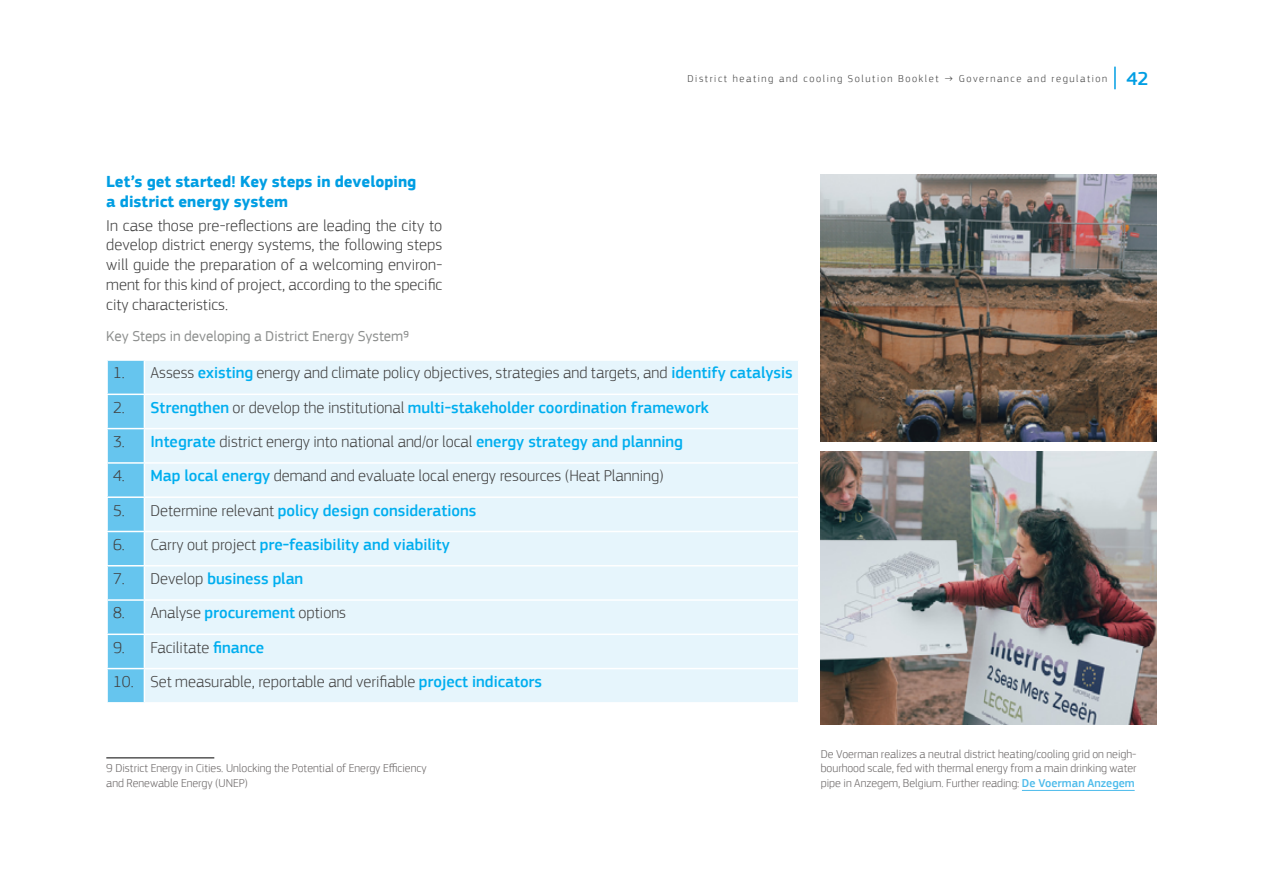
<style>
.page{position:relative;width:1263px;height:893px;background:#fff}
.page>*{position:absolute;margin:0;border:0;box-sizing:border-box;transform-origin:0 0}
.Body{font:300 16.5px/19.8px "EC Square Sans Pro";color:#414141;text-align:justify}
.Body-2{font:500 16.5px "EC Square Sans Pro";color:#00aeef}
.Body_Bold_Green{font:700 16.5px/19.8px "EC Square Sans Pro";color:#009ee3}
.Diagrams_texts_or_under_a_quote{font:15px "EC Square Sans Pro";color:#8d8f8e}
.Footnote{font:300 12px/14.4px "EC Square Sans Pro";color:#6b6767}
.t1{font:300 10.5px "EC Square Sans Pro";letter-spacing:.15em;color:#414141}
.s1{font-weight:500;font-size:19.5px;color:#009ee3}
.s2{font-weight:500;color:#00aeef}
.s3{font-weight:300;color:#414141}
.s4{font-weight:500;color:#4dbbeb}
</style>
<div class="page">
<hr style="left:1114px;top:67px;width:2px;height:22px;background:#009ee3">
<div style="left:108px;top:361px;width:36px;height:341px;background:#66c5ee"></div>
<div style="left:145px;top:361px;width:653px;height:341px;background:#e6f5fc"></div>
<hr style="left:106px;top:394px;width:38px;height:1px;background:#fff">
<hr style="left:144px;top:394px;width:655px;height:1px;background:#fff">
<hr style="left:106px;top:428px;width:38px;height:1px;background:#fff">
<hr style="left:144px;top:428px;width:655px;height:1px;background:#fff">
<hr style="left:106px;top:462px;width:38px;height:2px;background:#fff">
<hr style="left:144px;top:462px;width:655px;height:2px;background:#fff">
<hr style="left:106px;top:496px;width:38px;height:2px;background:#fff">
<hr style="left:144px;top:496px;width:655px;height:2px;background:#fff">
<hr style="left:106px;top:531px;width:38px;height:1px;background:#fff">
<hr style="left:144px;top:531px;width:655px;height:1px;background:#fff">
<hr style="left:106px;top:565px;width:38px;height:1px;background:#fff">
<hr style="left:144px;top:565px;width:655px;height:1px;background:#fff">
<hr style="left:106px;top:599px;width:38px;height:2px;background:#fff">
<hr style="left:144px;top:599px;width:655px;height:2px;background:#fff">
<hr style="left:106px;top:634px;width:38px;height:1px;background:#fff">
<hr style="left:144px;top:634px;width:655px;height:1px;background:#fff">
<hr style="left:106px;top:668px;width:38px;height:1px;background:#fff">
<hr style="left:144px;top:668px;width:655px;height:1px;background:#fff">
<hr style="left:106px;top:757px;width:108px;height:1px;background:#000">
<img style="left:821px;top:452px;width:336px;height:273px">
<img style="left:821px;top:174px;width:336px;height:267px">
<hr style="left:1022px;top:790px;width:113px;height:1px;background:#4dbbeb">
<p class="t1" style="left:687px;top:72px;width:463px">District heating and cooling Solution Booklet → Governance and regulation <span class="s1">42</span></p>
<p class="Body_Bold_Green" style="left:106px;top:172px;width:312px">Let’s get started! Key steps in developing a district energy system</p>
<p class="Body" style="left:106px;top:215px;width:337px">In case those pre-reflections are leading the city to develop district energy systems, the following steps will guide the preparation of a welcoming environ&shy;ment for this kind of project, according to the specific city characteristics.</p>
<p class="Diagrams_texts_or_under_a_quote" style="left:106px;top:327px;width:304px">Key Steps in developing a District Energy System9</p>
<p class="Body" style="left:113px;top:363px;width:13px">1.</p>
<p class="Body" style="left:150px;top:363px;width:644px">Assess <span class="s2">existing</span> energy and climate policy objectives, strategies and targets, and <span class="s2">identify catalysis</span></p>
<p class="Body" style="left:113px;top:397px;width:13px">2.</p>
<p class="Body-2" style="left:150px;top:398px;width:560px">Strengthen <span class="s3">or develop the institutional</span> multi-stakeholder coordination framework</p>
<p class="Body" style="left:113px;top:432px;width:13px">3.</p>
<p class="Body" style="left:150px;top:432px;width:534px"><span class="s2">Integrate</span> district energy into national and/or local <span class="s2">energy strategy and planning</span></p>
<p class="Body" style="left:113px;top:466px;width:13px">4.</p>
<p class="Body" style="left:150px;top:466px;width:515px"><span class="s2">Map local energy</span> demand and evaluate local energy resources (Heat Planning)</p>
<p class="Body" style="left:113px;top:500px;width:13px">5.</p>
<p class="Body-2" style="left:150px;top:500px;width:327px"><span class="s3">Determine relevant</span> policy design considerations</p>
<p class="Body" style="left:113px;top:534px;width:13px">6.</p>
<p class="Body-2" style="left:150px;top:535px;width:301px"><span class="s3">Carry out project</span> pre-feasibility and viability</p>
<p class="Body" style="left:113px;top:569px;width:13px">7.</p>
<p class="Body-2" style="left:150px;top:569px;width:154px"><span class="s3">Develop</span> business plan</p>
<p class="Body" style="left:113px;top:603px;width:13px">8.</p>
<p class="Body" style="left:150px;top:603px;width:197px">Analyse <span class="s2">procurement</span> options</p>
<p class="Body" style="left:113px;top:637px;width:13px">9.</p>
<p class="Body" style="left:150px;top:637px;width:115px">Facilitate <span class="s2">finance</span></p>
<p class="Body" style="left:113px;top:671px;width:22px">10.</p>
<p class="Body" style="left:150px;top:671px;width:393px">Set measurable, reportable and verifiable <span class="s2">project indicators</span></p>
<p class="Footnote" style="left:106px;top:761px;width:322px">9 District Energy in Cities. Unlocking the Potential of Energy Efficiency and Renewable Energy (UNEP)</p>
<p class="Footnote" style="left:821px;top:747px;width:317px;text-align:justify">De Voerman realizes a neutral district heating/cooling grid on neigh&shy;bourhood scale, fed with thermal energy from a main drinking water pipe in Anzegem, Belgium. Further reading: <span class="s4">De Voerman Anzegem</span></p>
</div>
